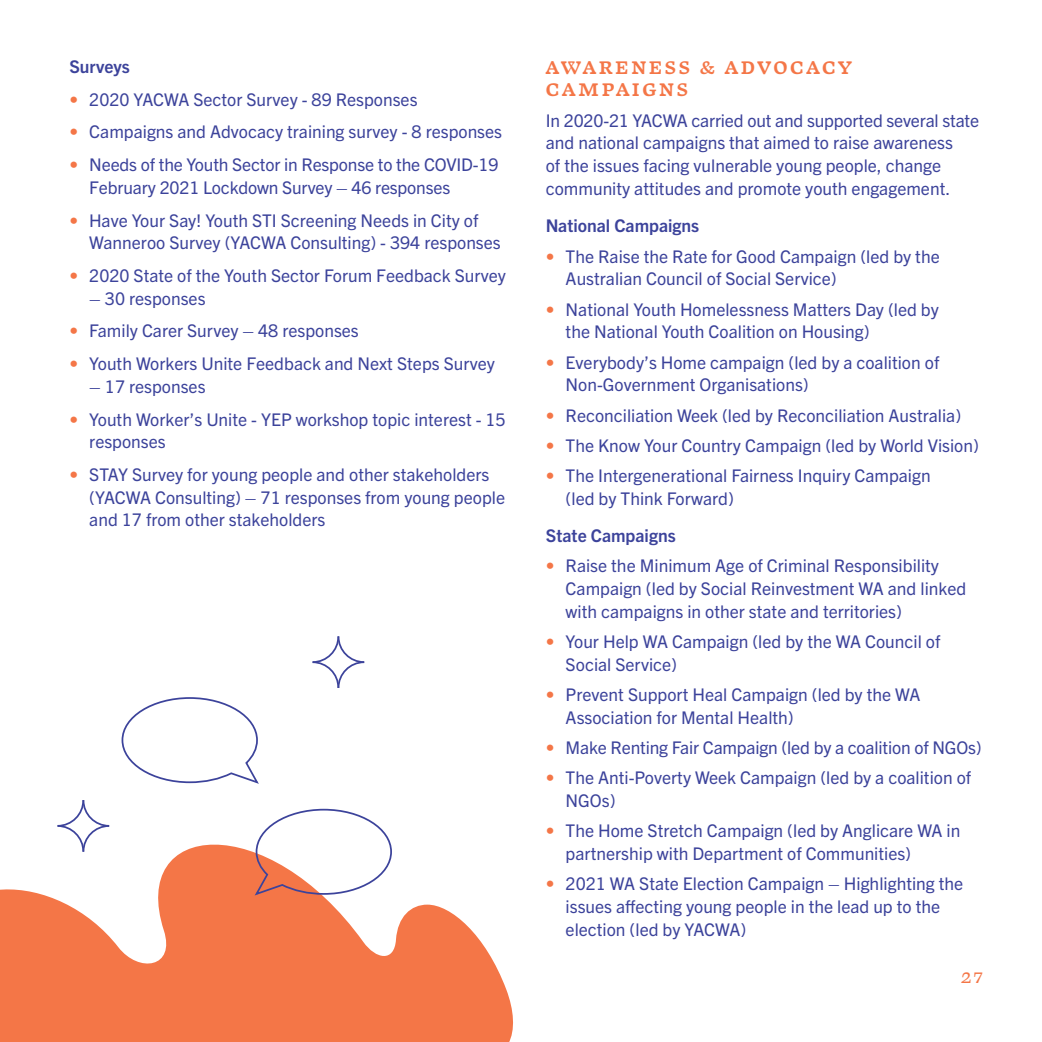
<style>
.page{position:relative;width:1042px;height:1042px;background:#fff}
.page>*{position:absolute;margin:0;border:0;box-sizing:border-box;transform-origin:0 0}
.t1{font:700 21px/22.8px "Swear Text";letter-spacing:.125em;color:#f47647}
.t2{font:17.5px/22.8px "Trade Gothic Next LT Pro";color:#3c439b}
.t3{font:700 17.5px "Trade Gothic Next LT Pro";color:#3c439b}
.t4{font:500 17.5px "Swear Text";color:#f47647}
.s1{color:#f47647}
</style>
<div class="page">
<svg style="left:0;top:844px;width:513px;height:198px;fill:#f47647"></svg>
<svg style="left:253px;top:808px;width:140px;height:89px"></svg>
<svg style="left:121px;top:697px;width:138px;height:87px"></svg>
<svg style="left:312px;top:636px;width:53px;height:52px"></svg>
<svg style="left:56px;top:800px;width:55px;height:53px"></svg>
<p class="t3" style="left:69px;top:55px;width:62px">Surveys</p>
<p class="t2" style="left:69px;top:87px;width:350px"><span class="s1">•</span> 2020 YACWA Sector Survey - 89 Responses</p>
<p class="t2" style="left:69px;top:120px;width:434px"><span class="s1">•</span> Campaigns and Advocacy training survey - 8 responses</p>
<p class="t2" style="left:89px;top:152px;width:411px;text-indent:-20px"><span class="s1">•</span> Needs of the Youth Sector in Response to the COVID-19<br>February 2021 Lockdown Survey – 46 responses</p>
<p class="t2" style="left:89px;top:208px;width:413px;text-indent:-20px"><span class="s1">•</span> Have Your Say! Youth STI Screening Needs in City of<br>Wanneroo Survey (YACWA Consulting) - 394 responses</p>
<p class="t2" style="left:69px;top:263px;width:438px"><span class="s1">•</span> 2020 State of the Youth Sector Forum Feedback Survey</p>
<p class="t2" style="left:89px;top:286px;width:118px">– 30 responses</p>
<p class="t2" style="left:69px;top:318px;width:291px"><span class="s1">•</span> Family Carer Survey – 48 responses</p>
<p class="t2" style="left:69px;top:351px;width:427px"><span class="s1">•</span> Youth Workers Unite Feedback and Next Steps Survey</p>
<p class="t2" style="left:89px;top:374px;width:118px">– 17 responses</p>
<p class="t2" style="left:89px;top:407px;width:418px;text-indent:-20px"><span class="s1">•</span> Youth Worker’s Unite - YEP workshop topic interest - 15 responses</p>
<p class="t2" style="left:89px;top:462px;width:417px;text-indent:-20px"><span class="s1">•</span> STAY Survey for young people and other stakeholders (YACWA Consulting) – 71 responses from young people and 17 from other stakeholders</p>
<p class="t1" style="left:546px;top:54px;width:308px">AWARENESS &amp; ADVOCACY<br>CAMPAIGNS</p>
<p class="t2" style="left:546px;top:108px;width:435px">In 2020-21 YACWA carried out and supported several state and national campaigns that aimed to raise awareness<br>of the issues facing vulnerable young people, change community attitudes and promote youth engagement.</p>
<p class="t3" style="left:546px;top:214px;width:155px">National Campaigns</p>
<p class="t2" style="left:566px;top:244px;width:376px;text-indent:-20px"><span class="s1">•</span> The Raise the Rate for Good Campaign (led by the<br>Australian Council of Social Service)</p>
<p class="t2" style="left:566px;top:297px;width:375px;text-indent:-20px"><span class="s1">•</span> National Youth Homelessness Matters Day (led by the National Youth Coalition on Housing)</p>
<p class="t2" style="left:566px;top:350px;width:375px;text-indent:-20px"><span class="s1">•</span> Everybody’s Home campaign (led by a coalition of<br>Non-Government Organisations)</p>
<p class="t2" style="left:546px;top:403px;width:417px"><span class="s1">•</span> Reconciliation Week (led by Reconciliation Australia)</p>
<p class="t2" style="left:546px;top:433px;width:435px"><span class="s1">•</span> The Know Your Country Campaign (led by World Vision)</p>
<p class="t2" style="left:566px;top:463px;width:367px;text-indent:-20px"><span class="s1">•</span> The Intergenerational Fairness Inquiry Campaign (led by Think Forward)</p>
<p class="t3" style="left:546px;top:524px;width:131px">State Campaigns</p>
<p class="t2" style="left:566px;top:553px;width:402px;text-indent:-20px"><span class="s1">•</span> Raise the Minimum Age of Criminal Responsibility<br>Campaign (led by Social Reinvestment WA and linked with campaigns in other state and territories)</p>
<p class="t2" style="left:566px;top:629px;width:376px;text-indent:-20px"><span class="s1">•</span> Your Help WA Campaign (led by the WA Council of<br>Social Service)</p>
<p class="t2" style="left:566px;top:682px;width:356px;text-indent:-20px"><span class="s1">•</span> Prevent Support Heal Campaign (led by the WA<br>Association for Mental Health)</p>
<p class="t2" style="left:546px;top:735px;width:437px"><span class="s1">•</span> Make Renting Fair Campaign (led by a coalition of NGOs)</p>
<p class="t2" style="left:566px;top:765px;width:407px;text-indent:-20px"><span class="s1">•</span> The Anti-Poverty Week Campaign (led by a coalition of<br>NGOs)</p>
<p class="t2" style="left:566px;top:818px;width:396px;text-indent:-20px"><span class="s1">•</span> The Home Stretch Campaign (led by Anglicare WA in partnership with Department of Communities)</p>
<p class="t2" style="left:566px;top:871px;width:399px;text-indent:-20px"><span class="s1">•</span> 2021 WA State Election Campaign – Highlighting the issues affecting young people in the lead up to the election (led by YACWA)</p>
<p class="t4" style="left:961px;top:966px;width:23px">27</p>
</div>
